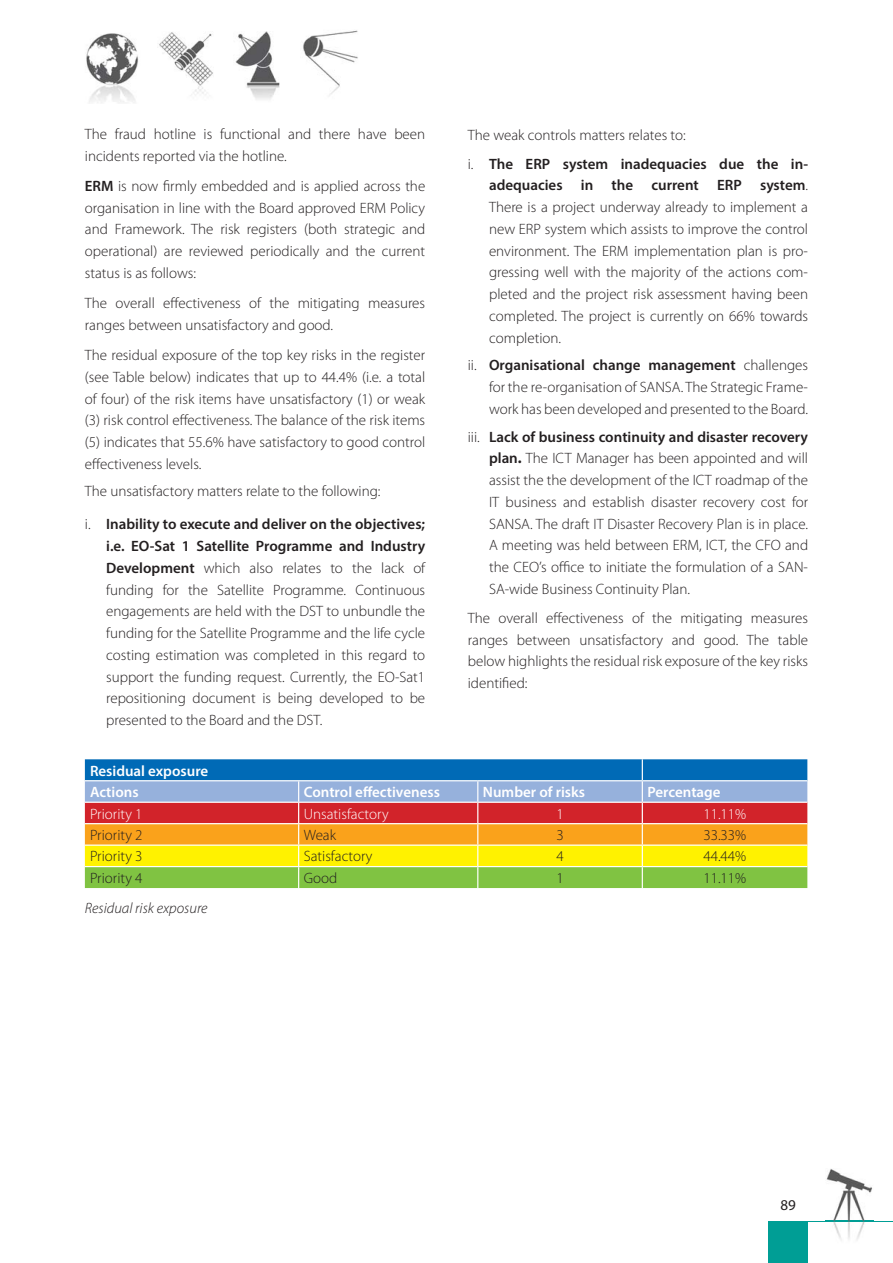
<style>
.page{position:relative;width:893px;height:1263px;background:#fff}
.page>*{position:absolute;margin:0;border:0;box-sizing:border-box;transform-origin:0 0}
.t1{font:300 15px/21.8px "Myriad Pro";color:#231f20;text-align:justify}
.t2{font:600 15px/21.5px "Myriad Pro";color:#fff}
.t3{font:300 15px "Myriad Pro";color:#fff}
.t4{font:italic 300 15px "Myriad Pro";color:#231f20}
.t5{font:15px "Myriad Pro";color:#231f20}
.s1{font-weight:600}
.s2{font-weight:700}
</style>
<div class="page">
<img style="left:86px;top:33px;width:53px;height:70px">
<img style="left:235px;top:32px;width:45px;height:68px">
<img style="left:303px;top:30px;width:55px;height:66px">
<img style="left:159px;top:32px;width:54px;height:63px">
<div style="left:768px;top:1221px;width:40px;height:42px;background:#009e95"></div>
<hr style="left:768px;top:1221px;width:124px;height:1px;background:#009e95">
<img style="left:825px;top:1169px;width:48px;height:71px">
<img style="left:825px;top:1221px;width:48px;height:1px">
<svg style="left:85px;top:759px;width:722px;height:129px;background:#a99e62"></svg>
<hr style="left:642px;top:866px;width:165px;height:1px;background:#fff">
<hr style="left:641px;top:867px;width:2px;height:21px;background:#fff">
<p class="t1" style="left:85px;top:124px;width:342px">The fraud hotline is functional and there have been incidents reported via the hotline.</p>
<p class="t1" style="left:85px;top:176px;width:342px"><span class="s1">ERM</span> is now firmly embedded and is applied across the organisation in line with the Board approved ERM Policy and Framework. The risk registers (both strategic and operational) are reviewed periodically and the current status is as follows:</p>
<p class="t1" style="left:85px;top:293px;width:342px">The overall effectiveness of the mitigating measures ranges between unsatisfactory and good.</p>
<p class="t1" style="left:85px;top:345px;width:342px">The residual exposure of the top key risks in the register (see Table below) indicates that up to 44.4% (i.e. a total of four) of the risk items have unsatisfactory (1) or weak (3) risk control effectiveness. The balance of the risk items (5) indicates that 55.6% have satisfactory to good control effectiveness levels.</p>
<p class="t1" style="left:85px;top:481px;width:297px">The unsatisfactory matters relate to the following:</p>
<p class="t1" style="left:106px;top:514px;width:320px;text-indent:-21px">i. <span class="s1">Inability to execute and deliver on the objectives; i.e. EO-Sat 1 Satellite Programme and Industry Development</span> which also relates to the lack of funding for the Satellite Programme. Continuous engagements are held with the DST to unbundle the funding for the Satellite Programme and the life cycle costing estimation was completed in this regard to support the funding request. Currently, the EO-Sat1 repositioning document is being developed to be presented to the Board and the DST.</p>
<p class="t2" style="left:90px;top:761px;width:120px">Residual exposure<br>Actions</p>
<p class="t1" style="left:468px;top:121px;width:342px;line-height:29px">The weak controls matters relates to:<br>i. <span class="s1">The ERP system inadequacies due the in-</span></p>
<p class="t1" style="left:489px;top:175px;width:320px"><span class="s1">adequacies in the current ERP system</span>.<br>There is a project underway already to implement a new ERP system which assists to improve the control environment. The ERM implementation plan is pro&shy;gressing well with the majority of the actions com&shy;pleted and the project risk assessment having been completed. The project is currently on 66% towards completion.</p>
<p class="t1" style="left:489px;top:355px;width:320px;text-indent:-21px">ii. <span class="s1">Organisational change management</span> challenges for the re-organisation of SANSA. The Strategic Frame&shy;work has been developed and presented to the Board.</p>
<p class="t1" style="left:489px;top:427px;width:320px;text-indent:-21px">iii. <span class="s1">Lack of business continuity and disaster recovery plan</span><span class="s2">.</span> The ICT Manager has been appointed and will assist the the development of the ICT roadmap of the IT business and establish disaster recovery cost for SANSA. The draft IT Disaster Recovery Plan is in place.<br>A meeting was held between ERM, ICT, the CFO and the CEO’s office to initiate the formulation of a SAN-SA-wide Business Continuity Plan.</p>
<p class="t1" style="left:468px;top:608px;width:342px">The overall effectiveness of the mitigating measures ranges between unsatisfactory and good. The table below highlights the residual risk exposure of the key risks identified:</p>
<p class="t2" style="left:304px;top:782px;width:138px">Control effectiveness</p>
<p class="t2" style="left:483px;top:782px;width:103px">Number of risks</p>
<p class="t2" style="left:647px;top:782px;width:75px">Percentage</p>
<p class="t3" style="left:90px;top:808px;width:54px">Priority 1</p>
<p class="t3" style="left:304px;top:808px;width:86px">Unsatisfactory</p>
<p class="t3" style="left:556px;top:808px;width:9px">1</p>
<p class="t3" style="left:703px;top:808px;width:44px">11.11%</p>
<p class="t1" style="left:90px;top:825px;width:54px">Priority 2</p>
<p class="t1" style="left:304px;top:825px;width:34px">Weak</p>
<p class="t1" style="left:556px;top:825px;width:9px">3</p>
<p class="t1" style="left:703px;top:825px;width:44px">33.33%</p>
<p class="t1" style="left:90px;top:847px;width:54px">Priority 3</p>
<p class="t1" style="left:304px;top:847px;width:70px">Satisfactory</p>
<p class="t1" style="left:556px;top:847px;width:9px">4</p>
<p class="t1" style="left:703px;top:847px;width:44px">44.44%</p>
<p class="t1" style="left:90px;top:868px;width:54px">Priority 4</p>
<p class="t1" style="left:304px;top:868px;width:35px">Good</p>
<p class="t1" style="left:556px;top:868px;width:9px">1</p>
<p class="t1" style="left:703px;top:868px;width:44px">11.11%</p>
<p class="t4" style="left:85px;top:902px;width:124px">Residual risk exposure</p>
<p class="t5" style="left:780px;top:1200px;width:17px">89</p>
</div>
